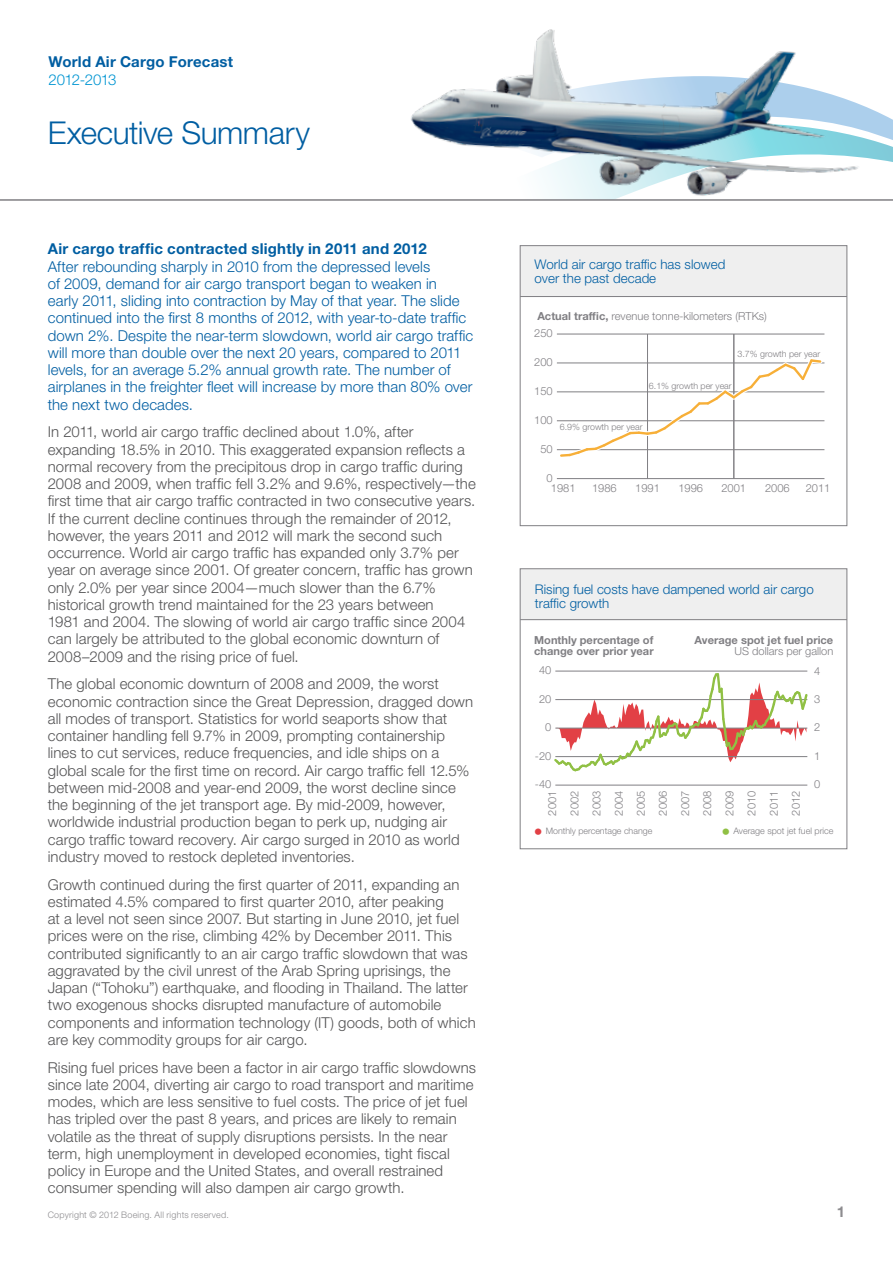
<style>
.page{position:relative;width:893px;height:1263px;background:#fff}
.page>*{position:absolute;margin:0;border:0;box-sizing:border-box;transform-origin:0 0}
.t1{font:300 31.5px "Helvetica Neue LT Std";letter-spacing:-.015em;color:#005ea2}
.t2{font:300 15px/17.2px "Helvetica Neue LT Std";letter-spacing:.005em;color:#545455}
.t3{font:300 15px/17.2px "Helvetica Neue LT Std";letter-spacing:.005em;color:#005ea2}
.t4{font:700 15px "Helvetica Neue LT Std";letter-spacing:.015em;color:#005ea2}
.t5{font:300 15px "Helvetica Neue LT Std";letter-spacing:-.03em;color:#0095d2}
.t6{font:700 15px "Helvetica Neue LT Std";color:#8d8c8f}
.t7{font:300 13.35px/14px "Helvetica Neue LT Std";color:#005ea2}
.t8{font:300 11.1px/22.2px "Helvetica Neue LT Std";color:#807f83;text-align:justify}
.t9{font:700 11.1px/11.1px "Helvetica Neue LT Std";color:#807f83}
.t10{font:300 9px "Helvetica Neue LT Std";letter-spacing:.025em;color:#8d8c8f}
.t11{font:300 9px "Helvetica Neue LT Std";color:#807f83}
.t12{font:300 8.85px "Helvetica Neue LT Std";color:#807f83}
.s1{font-weight:700}
.s2{font-size:17.7px;color:#e24045}
.s3{font-size:17.7px;color:#90c044}
</style>
<div class="page">
<svg style="left:882px;top:114px;width:11px;height:48px"></svg>
<hr style="left:0;top:199px;width:893px;height:2px;background:#807f83">
<img style="left:411px;top:29px;width:471px;height:170px">
<div style="left:520px;top:569px;width:327px;height:51px;background:#efefef"></div>
<div style="left:520px;top:246px;width:327px;height:51px;background:#efefef"></div>
<hr style="left:520px;top:296px;width:327px;height:1px;background:#807f83">
<div style="left:520px;top:245px;width:327px;height:281px;border:1px solid #807f83"></div>
<hr style="left:520px;top:619px;width:327px;height:1px;background:#807f83">
<div style="left:520px;top:568px;width:327px;height:281px;border:1px solid #807f83"></div>
<hr style="left:557px;top:478px;width:267px;height:1px;background:#807f83">
<hr style="left:557px;top:334px;width:267px;height:1px;background:#807f83">
<hr style="left:647px;top:334px;width:1px;height:145px;background:#807f83">
<hr style="left:733px;top:334px;width:1px;height:145px;background:#807f83">
<svg style="left:556px;top:354px;width:269px;height:107px"></svg>
<hr style="left:555px;top:785px;width:252px;height:1px;background:#807f83">
<svg style="left:554px;top:671px;width:254px;height:101px"></svg>
<p class="t4" style="left:49px;top:53px;width:186px">World Air Cargo Forecast</p>
<p class="t5" style="left:49px;top:70px;width:70px">2012-2013</p>
<h1 class="t1" style="left:48px;top:114px;width:264px">Executive Summary</h1>
<p class="t4" style="left:48px;top:240px;width:380px">Air cargo traffic contracted slightly in 2011 and 2012</p>
<p class="t3" style="left:48px;top:257px;width:427px">After rebounding sharply in 2010 from the depressed levels<br>of 2009, demand for air cargo transport began to weaken in<br>early 2011, sliding into contraction by May of that year. The slide continued into the first 8 months of 2012, with year-to-date traffic down 2%. Despite the near-term slowdown, world air cargo traffic will more than double over the next 20 years, compared to 2011 levels, for an average 5.2% annual growth rate. The number of airplanes in the freighter fleet will increase by more than 80% over the next two decades.</p>
<p class="t2" style="left:48px;top:423px;width:429px">In 2011, world air cargo traffic declined about 1.0%, after expanding 18.5% in 2010. This exaggerated expansion reflects a normal recovery from the precipitous drop in cargo traffic during 2008 and 2009, when traffic fell 3.2% and 9.6%, respectively—the first time that air cargo traffic contracted in two consecutive years.<br>If the current decline continues through the remainder of 2012, however, the years 2011 and 2012 will mark the second such occurrence. World air cargo traffic has expanded only 3.7% per year on average since 2001. Of greater concern, traffic has grown only 2.0% per year since 2004—much slower than the 6.7% historical growth trend maintained for the 23 years between<br>1981 and 2004. The slowing of world air cargo traffic since 2004 can largely be attributed to the global economic downturn of 2008–2009 and the rising price of fuel.</p>
<p class="t2" style="left:48px;top:675px;width:427px">The global economic downturn of 2008 and 2009, the worst economic contraction since the Great Depression, dragged down all modes of transport. Statistics for world seaports show that container handling fell 9.7% in 2009, prompting containership lines to cut services, reduce frequencies, and idle ships on a global scale for the first time on record. Air cargo traffic fell 12.5% between mid-2008 and year-end 2009, the worst decline since the beginning of the jet transport age. By mid-2009, however, worldwide industrial production began to perk up, nudging air cargo traffic toward recovery. Air cargo surged in 2010 as world industry moved to restock depleted inventories.</p>
<p class="t2" style="left:48px;top:875px;width:429px">Growth continued during the first quarter of 2011, expanding an estimated 4.5% compared to first quarter 2010, after peaking<br>at a level not seen since 2007. But starting in June 2010, jet fuel prices were on the rise, climbing 42% by December 2011. This contributed significantly to an air cargo traffic slowdown that was aggravated by the civil unrest of the Arab Spring uprisings, the Japan (“Tohoku”) earthquake, and flooding in Thailand. The latter two exogenous shocks disrupted manufacture of automobile components and information technology (IT) goods, both of which are key commodity groups for air cargo.</p>
<p class="t2" style="left:48px;top:1058px;width:430px">Rising fuel prices have been a factor in air cargo traffic slowdowns since late 2004, diverting air cargo to road transport and maritime modes, which are less sensitive to fuel costs. The price of jet fuel has tripled over the past 8 years, and prices are likely to remain volatile as the threat of supply disruptions persists. In the near term, high unemployment in developed economies, tight fiscal policy in Europe and the United States, and overall restrained consumer spending will also dampen air cargo growth.</p>
<p class="t7" style="left:535px;top:257px;width:192px">World air cargo traffic has slowed over the past decade</p>
<p class="t8" style="left:537px;top:304px;width:231px"><span class="s1">Actual traffic,</span> revenue tonne-kilometers (RTKs)</p>
<p class="t8" style="left:534px;top:322px;width:20px">250</p>
<p class="t8" style="left:534px;top:351px;width:20px">200</p>
<p class="t8" style="left:534px;top:380px;width:20px">150</p>
<p class="t12" style="left:737px;top:348px;width:84px">3.7% growth per year</p>
<p class="t12" style="left:649px;top:380px;width:84px">6.1% growth per year</p>
<p class="t8" style="left:534px;top:409px;width:20px">100</p>
<p class="t12" style="left:560px;top:421px;width:84px">6.9% growth per year</p>
<p class="t8" style="left:540px;top:438px;width:14px">50</p>
<p class="t8" style="left:546px;top:467px;width:8px">0</p>
<p class="t8" style="left:551px;top:477px;width:26px">1981</p>
<p class="t8" style="left:592px;top:477px;width:26px">1986</p>
<p class="t8" style="left:635px;top:477px;width:26px">1991</p>
<p class="t8" style="left:678px;top:477px;width:26px">1996</p>
<p class="t8" style="left:721px;top:477px;width:26px">2001</p>
<p class="t8" style="left:765px;top:477px;width:26px">2006</p>
<p class="t8" style="left:806px;top:477px;width:26px">2011</p>
<p class="t7" style="left:535px;top:582px;width:280px">Rising fuel costs have dampened world air cargo traffic growth</p>
<p class="t9" style="left:534px;top:634px;width:121px">Monthly percentage of change over prior year</p>
<p class="t9" style="left:695px;top:634px;width:140px">Average spot jet fuel price</p>
<p class="t8" style="left:734px;top:640px;width:100px">US dollars per gallon</p>
<p class="t8" style="left:539px;top:659px;width:14px">40</p>
<p class="t8" style="left:814px;top:659px;width:8px">4</p>
<p class="t8" style="left:539px;top:687px;width:14px">20</p>
<p class="t8" style="left:814px;top:688px;width:8px">3</p>
<p class="t8" style="left:545px;top:716px;width:8px">0</p>
<p class="t8" style="left:814px;top:716px;width:8px">2</p>
<p class="t8" style="left:535px;top:744px;width:18px">-20</p>
<p class="t8" style="left:814px;top:744px;width:8px">1</p>
<p class="t8" style="left:535px;top:773px;width:18px">-40</p>
<p class="t8" style="left:814px;top:773px;width:8px">0</p>
<p class="t8" style="left:541px;top:816px;width:26px;rotate:-90deg">2001<br>2002<br>2003<br>2004<br>2005<br>2006<br>2007<br>2008<br>2009<br>2010<br>2011<br>2012</p>
<p class="t12" style="left:534px;top:826px;width:120px"><span class="s2">•</span> Monthly percentage change</p>
<p class="t11" style="left:721px;top:826px;width:114px"><span class="s3">•</span> Average spot jet fuel price</p>
<p class="t10" style="left:48px;top:1209px;width:183px">Copyright © 2012 Boeing. All rights reserved.</p>
<p class="t6" style="left:837px;top:1202px;width:10px">1</p>
</div>
